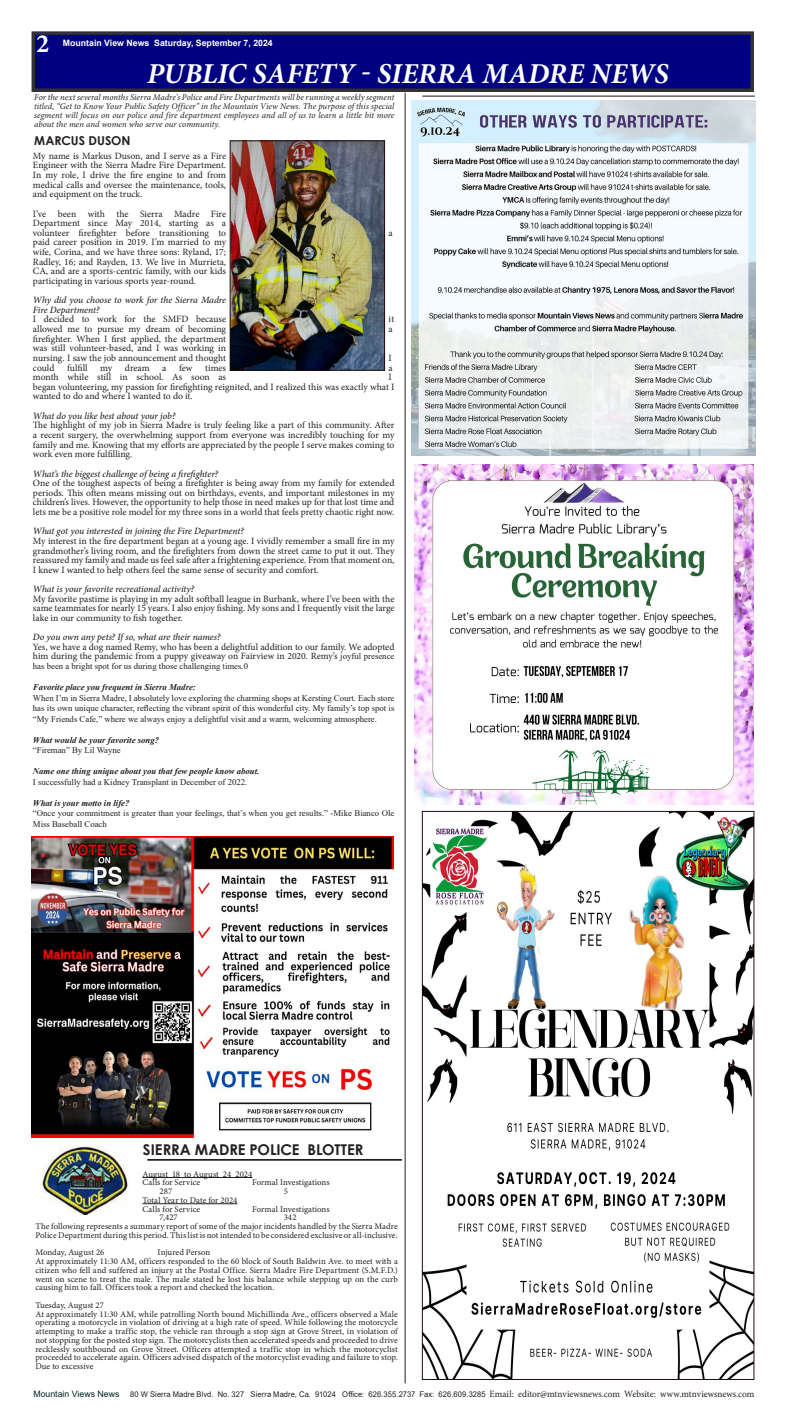
<style>
.page{position:relative;width:788px;height:1418px;background:#fff}
.page>*{position:absolute;margin:0;border:0;box-sizing:border-box;transform-origin:0 0}
.Sub_1{font:italic 700 28.88px "Minion Pro";color:#fff}
.t1{font:700 26.25px "Minion Pro";color:#fff}
.Sub_1-2{font:700 14.88px "Century Gothic";letter-spacing:-.01em;color:#231f20}
.t2{font:700 12.25px "Century Gothic";letter-spacing:.005em;color:#231f20}
.t3{font:9.62px/9.6px "Minion Pro";color:#231f20;text-align:justify}
.t4{font:italic 500 9.62px/9.6px "Minion Pro";letter-spacing:-.01em;color:#231f20}
.t5{font:8.75px/8.8px "Minion Pro";letter-spacing:.005em;color:#231f20;text-align:justify}
.t6{font:8.75px/10.5px "Times New Roman";color:#231f20;text-align:justify}
.t7{font:italic 8.75px/8.8px "Minion Pro";letter-spacing:.005em;color:#231f20;text-align:justify}
.t8{font:italic 700 8.75px "Times New Roman";color:#231f20}
.t9{font:700 8.75px "Arial";color:#fff}
.t10{font:7.88px "Arial";letter-spacing:.01em;color:#231f20;scale:.96 1}
.s1{font-family:"Times New Roman";font-size:8.75px}
.s2{font-size:8.75px;color:#042525}
.s3{font-family:"Minion Pro";font-size:9.62px}
</style>
<div class="page">
<div style="left:32px;top:31px;width:721px;height:61px;background:#000080;border:4px solid #323232"></div>
<hr style="left:405px;top:93px;width:1px;height:1290px;background:#231f20">
<hr style="left:147px;top:1159px;width:255px;height:1px;background:#231f20">
<img style="left:40px;top:1145px;width:88px;height:69px">
<hr style="left:142px;top:1177px;width:110px;height:1px;background:#231f20">
<hr style="left:142px;top:1203px;width:95px;height:1px;background:#231f20">
<hr style="left:422px;top:96px;width:332px;height:1px;background:#200d09">
<img style="left:232px;top:143px;width:150px;height:225px">
<div style="left:230px;top:141px;width:154px;height:229px;border:1px solid #200d09"></div>
<img style="left:32px;top:836px;width:362px;height:301px">
<img style="left:411px;top:101px;width:344px;height:354px">
<img style="left:414px;top:465px;width:339px;height:339px">
<img style="left:424px;top:813px;width:328px;height:564px">
<p class="t1" style="left:36px;top:26px;width:15px">2</p>
<p class="t9" style="left:63px;top:37px;width:211px">Mountain View News Saturday, September 7, 2024</p>
<p class="Sub_1" style="left:147px;top:53px;width:522px">PUBLIC SAFETY - SIERRA MADRE NEWS</p>
<p class="t7" style="left:34px;top:93px;width:362px">For the next several months Sierra Madre’s Police and Fire Departments will be running a weekly segment titled, “Get to Know Your Public Safety Officer” in the Mountain View News. The purpose of this special segment will focus on our police and fire department employees and all of us to learn a little bit more about the men and women who serve our community.</p>
<p class="t2" style="left:34px;top:131px;width:98px">MARCUS DUSON</p>
<p class="t3" style="left:33px;top:151px;width:195px">My name is Markus Duson, and I serve as a Fire Engineer with the Sierra Madre Fire Department.<br>In my role, I drive the fire engine to and from medical calls and oversee the maintenance, tools, and equipment on the truck.</p>
<p class="t3" style="left:33px;top:209px;width:195px">I’ve been with the Sierra Madre Fire Department since May 2014, starting as a volunteer firefighter before transitioning to</p>
<p class="t3" style="left:388px;top:228px;width:6px">a</p>
<p class="t3" style="left:33px;top:238px;width:195px">paid career position in 2019. I’m married to my wife, Corina, and we have three sons: Ryland, 17; Radley, 16; and Rayden, 13. We live in Murrieta, CA, and are a sports-centric family, with our kids participating in various sports year-round.</p>
<p class="t4" style="left:33px;top:295px;width:195px">Why did you choose to work for the Sierra Madre<br>Fire Department?</p>
<p class="t3" style="left:33px;top:315px;width:195px">I decided to work for the SMFD because</p>
<p class="t3" style="left:388px;top:315px;width:7px">it</p>
<p class="t3" style="left:33px;top:324px;width:195px">allowed me to pursue my dream of becoming</p>
<p class="t3" style="left:388px;top:324px;width:6px">a</p>
<p class="t3" style="left:33px;top:334px;width:195px">firefighter. When I first applied, the department was still volunteer-based, and I was working in nursing. I saw the job announcement and thought</p>
<p class="t3" style="left:388px;top:353px;width:5px">I</p>
<p class="t3" style="left:33px;top:363px;width:23px">could</p>
<p class="t3" style="left:67px;top:363px;width:22px">fulfill</p>
<p class="t3" style="left:100px;top:363px;width:14px">my</p>
<p class="t3" style="left:125px;top:363px;width:26px">dream</p>
<p class="t3" style="left:162px;top:363px;width:6px">a</p>
<p class="t3" style="left:179px;top:363px;width:15px">few</p>
<p class="t3" style="left:205px;top:363px;width:23px">times</p>
<p class="t3" style="left:388px;top:363px;width:6px">a</p>
<p class="t3" style="left:33px;top:372px;width:195px">month while still in school. As soon as</p>
<p class="t3" style="left:33px;top:372px;width:363px;text-align:left;text-indent:355px">I began volunteering, my passion for firefighting reignited, and I realized this was exactly what I wanted to do and where I wanted to do it.</p>
<p class="t4" style="left:33px;top:411px;width:144px">What do you like best about your job?</p>
<p class="t3" style="left:33px;top:420px;width:363px">The highlight of my job in Sierra Madre is truly feeling like a part of this community. After a recent surgery, the overwhelming support from everyone was incredibly touching for my family and me. Knowing that my efforts are appreciated by the people I serve makes coming to work even more fulfilling.</p>
<p class="t4" style="left:33px;top:468px;width:187px">What’s the biggest challenge of being a firefighter?</p>
<p class="t3" style="left:33px;top:478px;width:363px">One of the toughest aspects of being a firefighter is being away from my family for extended periods. This often means missing out on birthdays, events, and important milestones in my children’s lives. However, the opportunity to help those in need makes up for that lost time and lets me be a positive role model for my three sons in a world that feels pretty chaotic right now.</p>
<p class="t4" style="left:33px;top:526px;width:212px">What got you interested in joining the Fire Department?</p>
<p class="t3" style="left:33px;top:536px;width:363px">My interest in the fire department began at a young age. I vividly remember a small fire in my grandmother’s living room, and the firefighters from down the street came to put it out. They reassured my family and made us feel safe after a frightening experience. From that moment on, I knew I wanted to help others feel the same sense of security and comfort.</p>
<p class="t4" style="left:33px;top:584px;width:163px">What is your favorite recreational activity?</p>
<p class="t3" style="left:33px;top:594px;width:363px">My favorite pastime is playing in my adult softball league in Burbank, where I’ve been with the same teammates for nearly 15 years. I also enjoy fishing. My sons and I frequently visit the large lake in our community to fish together.</p>
<p class="t4" style="left:33px;top:632px;width:189px">Do you own any pets? If so, what are their names?</p>
<p class="t3" style="left:33px;top:642px;width:363px">Yes, we have a dog named Remy, who has been a delightful addition to our family. We adopted him during the pandemic from a puppy giveaway on Fairview in 2020. Remy’s <span class="s1">joyful presence</span></p>
<p class="t6" style="left:33px;top:660px;width:217px">has been a bright spot for us during those challenging times.0</p>
<p class="t8" style="left:33px;top:681px;width:164px">Favorite place you frequent in Sierra Madre:</p>
<p class="t6" style="left:33px;top:692px;width:363px">When I’m in Sierra Madre, I absolutely love exploring the charming shops at Kersting Court. Each store has its own unique character, reflecting the vibrant spirit of this wonderful city. My family’s top spot is “My Friends Cafe,” where we always enjoy a delightful visit and a warm, welcoming atmosphere.</p>
<p class="t8" style="left:33px;top:733px;width:128px">What would be your favorite song?</p>
<p class="t6" style="left:33px;top:744px;width:89px">“Fireman” By Lil Wayne</p>
<p class="t8" style="left:33px;top:765px;width:228px">Name one thing unique about you that few people know about.</p>
<p class="t6" style="left:33px;top:776px;width:216px">I successfully had a Kidney Transplant in December of 2022.</p>
<p class="t8" style="left:33px;top:796px;width:98px">What is your motto in life?</p>
<p class="t6" style="left:33px;top:807px;width:363px">“Once your commitment is greater than your feelings, that’s when you get results.” -Mike Bianco Ole<br>Miss Baseball Coach</p>
<p class="Sub_1-2" style="left:143px;top:1138px;width:222px">SIERRA MADRE POLICE BLOTTER</p>
<p class="t5" style="left:142px;top:1169px;width:111px">August 18 to August 24 2024</p>
<p class="t5" style="left:142px;top:1178px;width:59px">Calls for Service</p>
<p class="t5" style="left:252px;top:1178px;width:79px">Formal Investigations</p>
<p class="t5" style="left:159px;top:1187px;width:14px">287</p>
<p class="t5" style="left:284px;top:1187px;width:6px">5</p>
<p class="t5" style="left:142px;top:1195px;width:97px">Total Year to Date for 2024</p>
<p class="t5" style="left:142px;top:1204px;width:59px">Calls for Service</p>
<p class="t5" style="left:252px;top:1204px;width:79px">Formal Investigations</p>
<p class="t5" style="left:159px;top:1213px;width:20px">7,427</p>
<p class="t5" style="left:284px;top:1213px;width:14px">342</p>
<p class="t5" style="left:35px;top:1222px;width:364px">The following represents a summary report of some of the major incidents handled by the Sierra Madre<br>Police Department during this period. This list is not intended to be considered exclusive or all-inclusive.</p>
<p class="t5" style="left:35px;top:1248px;width:71px">Monday, August 26</p>
<p class="t5" style="left:158px;top:1248px;width:54px">Injured Person</p>
<p class="t5" style="left:35px;top:1257px;width:364px">At approximately 11:30 AM, officers responded to the 60 block of South Baldwin Ave. to meet with a citizen who fell and suffered an injury at the Postal Office. Sierra Madre Fire Department (S.M.F.D.) went on scene to treat the male. The male stated he lost his balance while stepping up on the curb causing him to fall. Officers took a report and checked the location.</p>
<p class="t5" style="left:35px;top:1300px;width:70px">Tuesday, August 27</p>
<p class="t5" style="left:35px;top:1309px;width:364px">At approximately 11:30 AM, while patrolling North bound Michillinda Ave., officers observed a Male operating a motorcycle in violation of driving at a high rate of speed. While following the motorcycle attempting to make a traffic stop, the vehicle ran through a stop sign at Grove Street, in violation of not stopping for the posted stop sign. The motorcyclists then accelerated speeds and proceeded to drive recklessly southbound on Grove Street. Officers attempted a traffic stop in which the motorcyclist proceeded to accelerate again. Officers advised dispatch of the motorcyclist evading and failure to stop.<br>Due to excessive</p>
<p class="t10" style="left:33px;top:1388px;width:752px"><span class="s2">Mountain Views News</span> 80 W Sierra Madre Blvd. No. 327 Sierra Madre, Ca. 91024 Office: 626.355.2737 Fax: 626.609.3285 <span class="s3">Email: editor@mtnviewsnews.com Website: www.mtnviewsnews.com</span></p>
</div>
